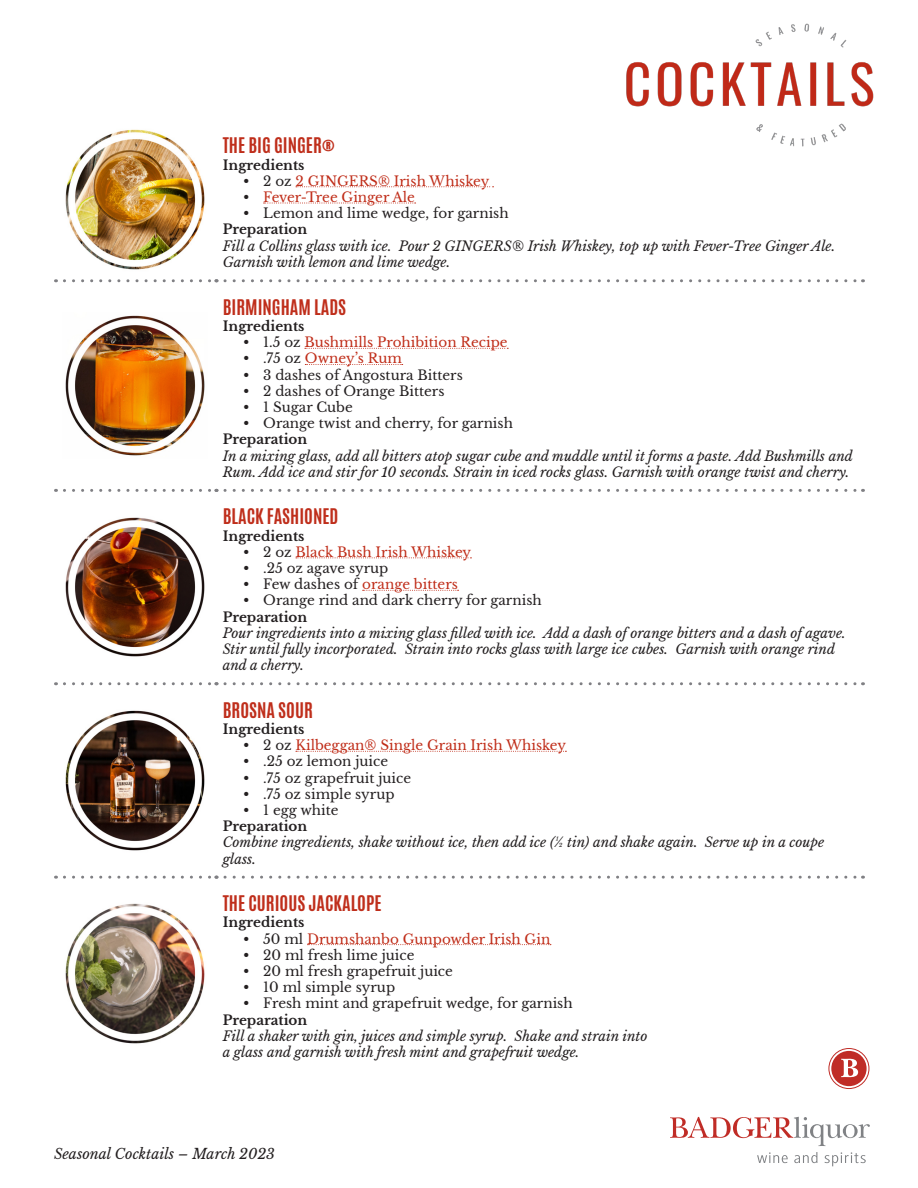
<style>
.page{position:relative;width:918px;height:1188px;background:#fff}
.page>*{position:absolute;margin:0;border:0;box-sizing:border-box;transform-origin:0 0}
.Cocktail_Name{font:700 18px "Antonio";color:#bf2e1b}
.t1{font:italic 14.25px "Libre Baskerville";color:#231f20}
.Preparation{font:italic 13.5px/16.2px "Libre Baskerville";color:#231f20}
.t2{font:13.5px "Libre Baskerville";color:#231f20}
.t3{font:13.5px "Libre Baskerville";color:#c02d19}
.Ing_Prep{font:700 13.5px "Libre Baskerville";color:#231f20}
.Preparation-2{font:700 13.5px "Libre Baskerville";color:#231f20}
.s1{color:#231f20}
</style>
<div class="page">
<svg style="left:64px;top:279px;width:153px;height:3px"></svg>
<svg style="left:225px;top:279px;width:638px;height:3px"></svg>
<svg style="left:64px;top:489px;width:153px;height:3px"></svg>
<svg style="left:225px;top:489px;width:638px;height:3px"></svg>
<svg style="left:64px;top:682px;width:153px;height:3px"></svg>
<svg style="left:225px;top:682px;width:638px;height:3px"></svg>
<svg style="left:64px;top:876px;width:153px;height:3px"></svg>
<svg style="left:225px;top:876px;width:638px;height:3px"></svg>
<img style="left:65px;top:129px;width:140px;height:141px">
<svg style="left:296px;top:186px;width:198px;height:1px"></svg>
<svg style="left:264px;top:203px;width:152px;height:1px"></svg>
<img style="left:65px;top:315px;width:140px;height:141px">
<svg style="left:305px;top:348px;width:203px;height:1px"></svg>
<svg style="left:305px;top:364px;width:98px;height:1px"></svg>
<img style="left:65px;top:517px;width:140px;height:140px">
<svg style="left:296px;top:558px;width:175px;height:1px"></svg>
<svg style="left:363px;top:590px;width:96px;height:1px"></svg>
<img style="left:65px;top:710px;width:140px;height:141px">
<svg style="left:296px;top:751px;width:270px;height:1px"></svg>
<img style="left:65px;top:903px;width:140px;height:141px">
<svg style="left:308px;top:944px;width:243px;height:1px"></svg>
<div style="left:829px;top:1048px;width:40px;height:41px;border:1px solid #c02c26;border-radius:50%"></div>
<svg style="left:831px;top:1051px;width:36px;height:35px"></svg>
<svg style="left:670px;top:1117px;width:200px;height:29px"></svg>
<svg style="left:757px;top:1152px;width:31px;height:11px"></svg>
<svg style="left:794px;top:1152px;width:23px;height:11px"></svg>
<svg style="left:825px;top:1152px;width:41px;height:14px"></svg>
<img style="left:626px;top:23px;width:248px;height:124px">
<p class="Cocktail_Name" style="left:223px;top:132px;width:114px">THE BIG GINGER®</p>
<p class="Ing_Prep" style="left:223px;top:156px;width:83px">Ingredients</p>
<p class="t3" style="left:243px;top:173px;width:248px"><span class="s1">• 2 oz</span> 2 GINGERS® Irish Whiskey</p>
<p class="t3" style="left:243px;top:189px;width:174px"><span class="s1">•</span> Fever-Tree Ginger Ale</p>
<p class="t2" style="left:243px;top:205px;width:267px">• Lemon and lime wedge, for garnish</p>
<p class="Ing_Prep" style="left:223px;top:221px;width:86px">Preparation</p>
<p class="Preparation" style="left:223px;top:238px;width:614px">Fill a Collins glass with ice. Pour 2 GINGERS® Irish Whiskey, top up with Fever-Tree Ginger Ale.<br>Garnish with lemon and lime wedge.</p>
<p class="Cocktail_Name" style="left:223px;top:294px;width:125px">BIRMINGHAM LADS</p>
<p class="Ing_Prep" style="left:223px;top:318px;width:83px">Ingredients</p>
<p class="t3" style="left:243px;top:334px;width:266px"><span class="s1">• 1.5 oz</span> Bushmills Prohibition Recipe</p>
<p class="t3" style="left:243px;top:350px;width:161px"><span class="s1">• .75 oz</span> Owney’s Rum</p>
<p class="t2" style="left:243px;top:367px;width:221px">• 3 dashes of Angostura Bitters</p>
<p class="t2" style="left:243px;top:383px;width:203px">• 2 dashes of Orange Bitters</p>
<p class="t2" style="left:243px;top:399px;width:111px">• 1 Sugar Cube</p>
<p class="t2" style="left:243px;top:415px;width:272px">• Orange twist and cherry, for garnish</p>
<p class="Ing_Prep" style="left:223px;top:431px;width:86px">Preparation</p>
<p class="Preparation" style="left:223px;top:448px;width:632px">In a mixing glass, add all bitters atop sugar cube and muddle until it forms a paste. Add Bushmills and<br>Rum. Add ice and stir for 10 seconds. Strain in iced rocks glass. Garnish with orange twist and cherry.</p>
<p class="Cocktail_Name" style="left:223px;top:503px;width:117px">BLACK FASHIONED</p>
<p class="Ing_Prep" style="left:223px;top:528px;width:83px">Ingredients</p>
<p class="t3" style="left:243px;top:544px;width:230px"><span class="s1">• 2 oz</span> Black Bush Irish Whiskey</p>
<p class="t2" style="left:243px;top:560px;width:147px">• .25 oz agave syrup</p>
<p class="t3" style="left:243px;top:576px;width:216px"><span class="s1">• Few dashes of</span> orange bitters</p>
<p class="t2" style="left:243px;top:592px;width:300px">• Orange rind and dark cherry for garnish</p>
<p class="Ing_Prep" style="left:223px;top:609px;width:86px">Preparation</p>
<p class="Preparation" style="left:223px;top:625px;width:624px">Pour ingredients into a mixing glass filled with ice. Add a dash of orange bitters and a dash of agave.<br>Stir until fully incorporated. Strain into rocks glass with large ice cubes. Garnish with orange rind and a cherry.</p>
<p class="Cocktail_Name" style="left:223px;top:697px;width:92px">BROSNA SOUR</p>
<p class="Ing_Prep" style="left:223px;top:721px;width:83px">Ingredients</p>
<p class="t3" style="left:243px;top:737px;width:325px"><span class="s1">• 2 oz</span> Kilbeggan® Single Grain Irish Whiskey</p>
<p class="t2" style="left:243px;top:753px;width:147px">• .25 oz lemon juice</p>
<p class="t2" style="left:243px;top:770px;width:170px">• .75 oz grapefruit juice</p>
<p class="t2" style="left:243px;top:786px;width:153px">• .75 oz simple syrup</p>
<p class="t2" style="left:243px;top:802px;width:97px">• 1 egg white</p>
<p class="Preparation-2" style="left:223px;top:818px;width:86px">Preparation</p>
<p class="Preparation" style="left:223px;top:835px;width:603px">Combine ingredients, shake without ice, then add ice (½ tin) and shake again. Serve up in a coupe glass.</p>
<p class="Cocktail_Name" style="left:223px;top:890px;width:160px">THE CURIOUS JACKALOPE</p>
<p class="Ing_Prep" style="left:223px;top:914px;width:83px">Ingredients</p>
<p class="t3" style="left:243px;top:931px;width:309px"><span class="s1">• 50 ml</span> Drumshanbo Gunpowder Irish Gin</p>
<p class="t2" style="left:243px;top:947px;width:173px">• 20 ml fresh lime juice</p>
<p class="t2" style="left:243px;top:963px;width:211px">• 20 ml fresh grapefruit juice</p>
<p class="t2" style="left:243px;top:979px;width:154px">• 10 ml simple syrup</p>
<p class="t2" style="left:243px;top:995px;width:331px">• Fresh mint and grapefruit wedge, for garnish</p>
<p class="Ing_Prep" style="left:223px;top:1012px;width:86px">Preparation</p>
<p class="Preparation" style="left:223px;top:1028px;width:426px">Fill a shaker with gin, juices and simple syrup. Shake and strain into</p>
<p class="Preparation" style="left:223px;top:1044px;width:358px">a glass and garnish with fresh mint and grapefruit wedge.</p>
<p class="t1" style="left:54px;top:1145px;width:223px">Seasonal Cocktails – March 2023</p>
</div>
